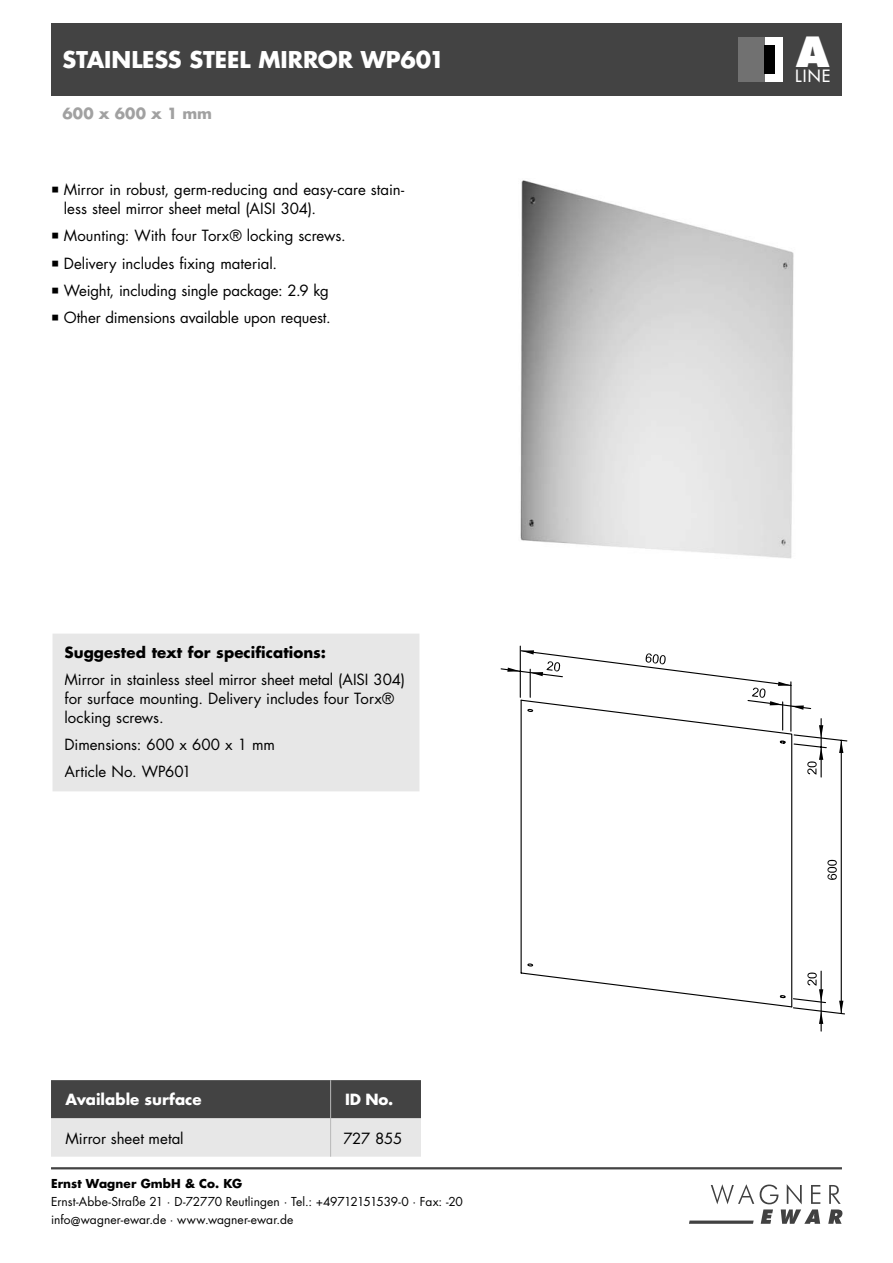
<style>
.page{position:relative;width:893px;height:1263px;background:#fff}
.page>*{position:absolute;margin:0;border:0;box-sizing:border-box;transform-origin:0 0}
.t1{font:800 40.5px "Futura Std";color:#fff}
.t2{font:700 22.5px "Futura Std";letter-spacing:-.005em;color:#fff}
.t3{font:500 16.5px "Futura Std";color:#fff}
.t4{font:15px/27.3px "Futura Std";color:#000}
.t5{font:700 15px "Futura Std";letter-spacing:.005em;color:#000}
.t6{font:700 15px "Futura Std";color:#fff}
.t7{font:700 15px "Futura Std";letter-spacing:.005em;color:#a1a1a1}
.t8{font:12px/18px "Futura Std";color:#000}
.t9{font:700 12px "Futura Std";letter-spacing:.01em;color:#000}
</style>
<div class="page">
<svg style="left:689px;top:1184px;width:153px;height:40px"></svg>
<hr style="left:51px;top:1167px;width:791px;height:2px;background:#434343">
<div style="left:51px;top:23px;width:791px;height:73px;background:#434343"></div>
<svg style="left:500px;top:645px;width:292px;height:358px"></svg>
<svg style="left:507px;top:667px;width:13px;height:5px"></svg>
<svg style="left:530px;top:661px;width:30px;height:36px"></svg>
<svg style="left:752px;top:682px;width:91px;height:350px"></svg>
<div style="left:738px;top:37px;width:45px;height:45px;background:#fff"></div>
<div style="left:738px;top:37px;width:26px;height:45px;background:#717171"></div>
<div style="left:764px;top:45px;width:11px;height:28px;background:#000"></div>
<svg style="left:51px;top:1080px;width:370px;height:77px;background:#969696"></svg>
<hr style="left:330px;top:1080px;width:1px;height:38px;background:#b8b8b8">
<hr style="left:330px;top:1118px;width:1px;height:39px;background:#b8b8b8">
<img style="left:520px;top:180px;width:274px;height:379px">
<div style="left:59px;top:640px;width:354px;height:145px;background:#e7e7e7"></div>
<div style="left:53px;top:634px;width:366px;height:157px;border:12px solid #e7e7e7"></div>
<h2 class="t2" style="left:63px;top:49px;width:384px">STAINLESS STEEL MIRROR WP601</h2>
<p class="t7" style="left:63px;top:106px;width:151px">600 x 600 x 1 mm</p>
<p class="t4" style="left:64px;top:181px;width:342px;line-height:18.8px">Mirror in robust, germ-reducing and easy-care stain&shy;less steel mirror sheet metal (AISI 304).</p>
<p class="t4" style="left:64px;top:223px;width:284px">Mounting: With four Torx® locking screws.<br>Delivery includes fixing material.<br>Weight, including single package: 2.9 kg Other dimensions available upon request.</p>
<p class="t5" style="left:65px;top:645px;width:263px">Suggested text for specifications:</p>
<p class="t4" style="left:65px;top:671px;width:342px;line-height:18.8px">Mirror in stainless steel mirror sheet metal (AISI 304) for surface mounting. Delivery includes four Torx® locking screws.</p>
<p class="t4" style="left:65px;top:732px;width:212px">Dimensions: 600 x 600 x 1 mm<br>Article No. WP601</p>
<p class="t6" style="left:65px;top:1093px;width:138px">Available surface</p>
<p class="t6" style="left:345px;top:1093px;width:50px">ID No.</p>
<p class="t4" style="left:65px;top:1126px;width:120px">Mirror sheet metal</p>
<p class="t4" style="left:343px;top:1126px;width:60px">727 855</p>
<p class="t9" style="left:51px;top:1178px;width:193px">Ernst Wagner GmbH &amp; Co. KG</p>
<p class="t8" style="left:51px;top:1193px;width:413px">Ernst-Abbe-Straße 21 · D-72770 Reutlingen · Tel.: +49712151539-0 · Fax: -20 info@wagner-ewar.de · www.wagner-ewar.de</p>
<h1 class="t1" style="left:796px;top:30px;width:35px">A</h1>
<p class="t3" style="left:795px;top:66px;width:37px">LINE</p>
</div>
